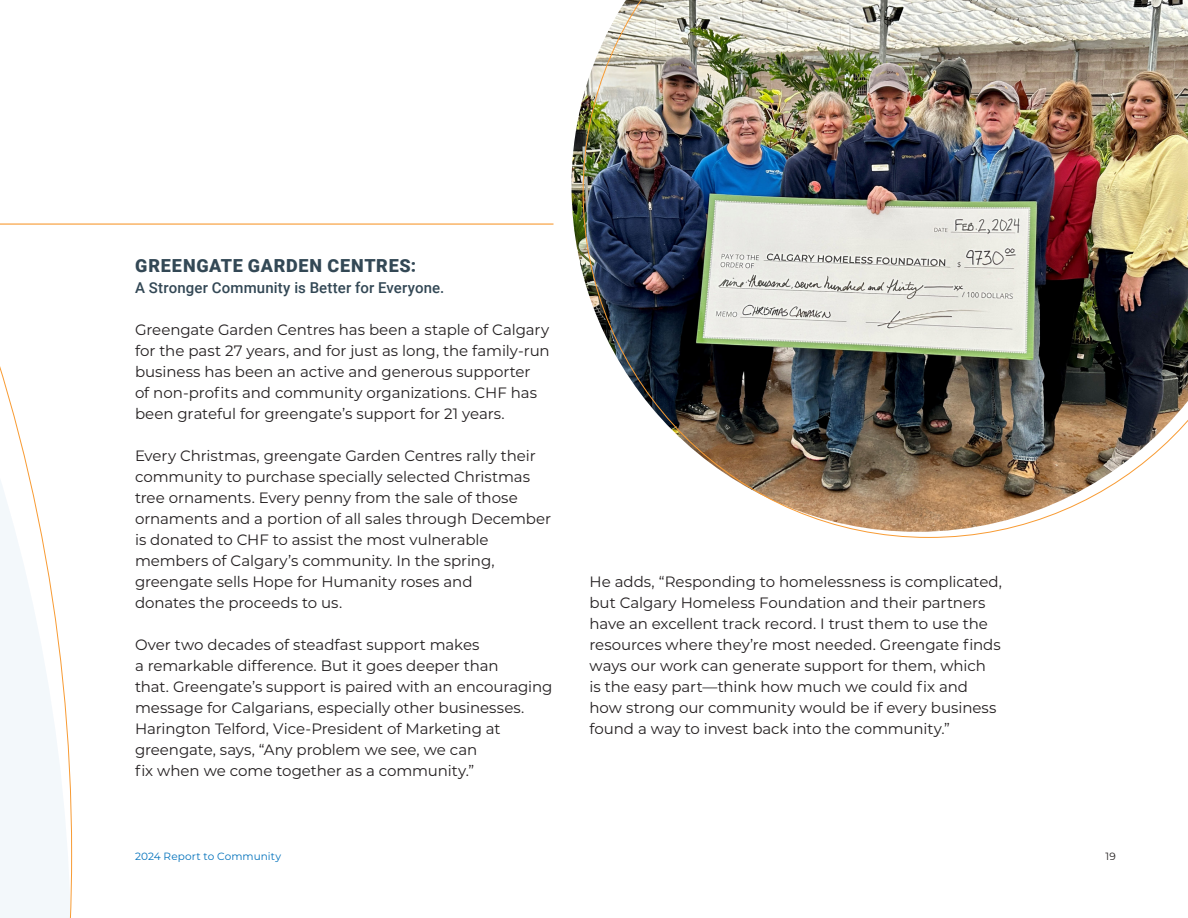
<style>
.page{position:relative;width:1188px;height:918px;background:#fff}
.page>*{position:absolute;margin:0;border:0;box-sizing:border-box;transform-origin:0 0}
.Secondary_Heading{font:900 18px "Roboto";letter-spacing:.04em;color:#334855}
.t1{font:15px/21px "Montserrat";letter-spacing:-.005em;color:#231f20}
.Tertiary_Heading{font:500 15px "Roboto";letter-spacing:.01em;color:#334855}
.t2{font:10.5px "Montserrat";letter-spacing:.01em;color:#0071bb}
.t3{font:10.5px "Montserrat";color:#231f20}
</style>
<div class="page">
<svg style="left:0;top:223px;width:72px;height:695px"></svg>
<img style="left:583px;top:0;width:605px;height:538px">
<hr style="left:0;top:224px;width:554px;height:1px;background:#f89b33">
<p class="Secondary_Heading" style="left:135px;top:252px;width:282px">GREENGATE GARDEN CENTRES:</p>
<p class="Tertiary_Heading" style="left:135px;top:277px;width:311px">A Stronger Community is Better for Everyone.</p>
<p class="t1" style="left:135px;top:318px;width:416px">Greengate Garden Centres has been a staple of Calgary for the past 27 years, and for just as long, the family-run business has been an active and generous supporter<br>of non-profits and community organizations. CHF has been grateful for greengate’s support for 21 years.</p>
<p class="t1" style="left:135px;top:444px;width:418px">Every Christmas, greengate Garden Centres rally their community to purchase specially selected Christmas tree ornaments. Every penny from the sale of those ornaments and a portion of all sales through December is donated to CHF to assist the most vulnerable members of Calgary’s community. In the spring, greengate sells Hope for Humanity roses and<br>donates the proceeds to us.</p>
<p class="t1" style="left:135px;top:633px;width:419px">Over two decades of steadfast support makes<br>a remarkable difference. But it goes deeper than<br>that. Greengate’s support is paired with an encouraging message for Calgarians, especially other businesses.<br>Harington Telford, Vice-President of Marketing at greengate, says, “Any problem we see, we can<br>fix when we come together as a community.”</p>
<p class="t1" style="left:590px;top:570px;width:414px">He adds, “Responding to homelessness is complicated, but Calgary Homeless Foundation and their partners have an excellent track record. I trust them to use the resources where they’re most needed. Greengate finds ways our work can generate support for them, which<br>is the easy part—think how much we could fix and how strong our community would be if every business found a way to invest back into the community.”</p>
<p class="t2" style="left:135px;top:849px;width:148px">2024 Report to Community</p>
<p class="t3" style="left:1106px;top:849px;width:12px">19</p>
</div>
